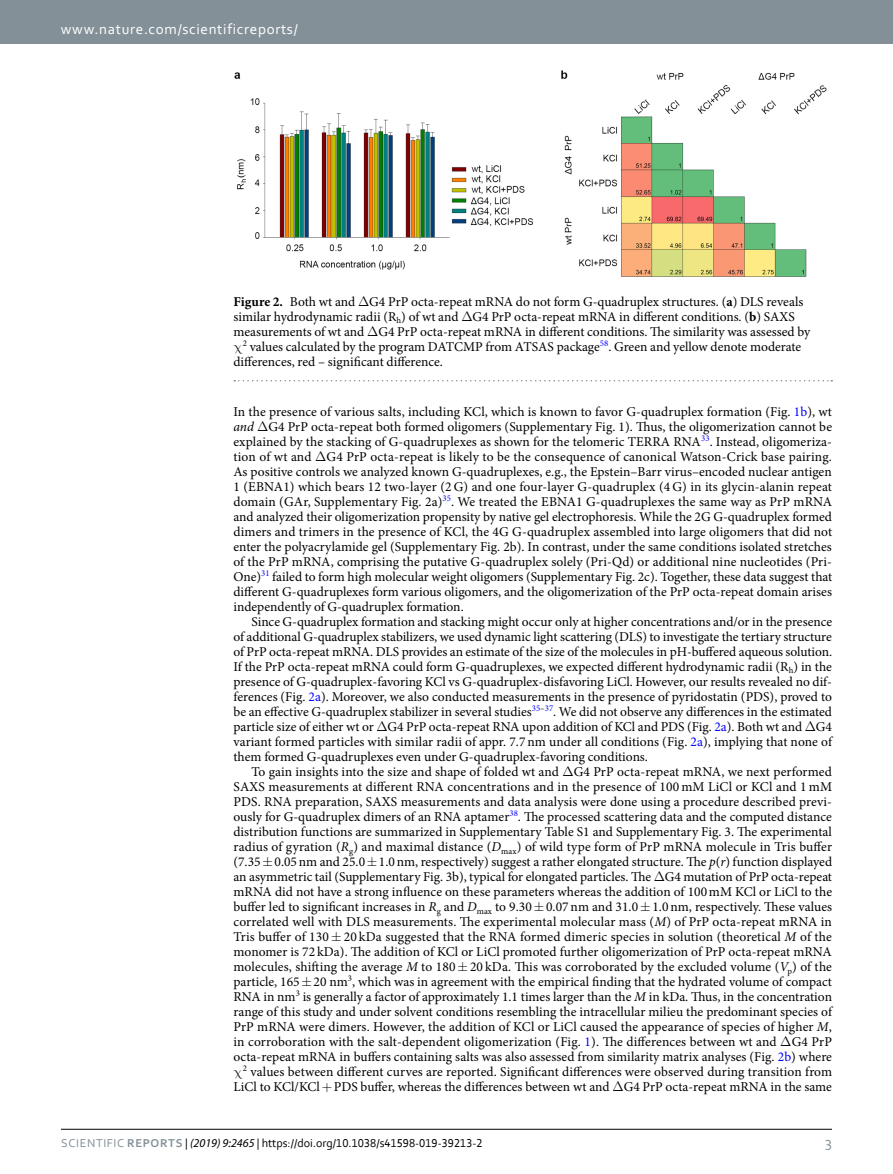
<style>
.page{position:relative;width:893px;height:1174px;background:#fff}
.page>*{position:absolute;margin:0;border:0;box-sizing:border-box;transform-origin:0 0}
.t1{font:15px "Corbel 2";letter-spacing:.045em;color:#fff}
.t2{font:15px "Corbel 2";color:#839097}
.t3{font:13.5px/15px "Minion Pro";color:#000;text-align:justify}
.t4{font:12px "Corbel";color:#000}
.s1{font-weight:700}
.s2{color:#00f}
.s3{font-style:italic}
.s4{font-family:"Corbel 2";color:#839097}
.s5{font-family:"Corbel Bold 2";color:#839097}
.s6{font-family:"Corbel 2"}
.s7{font-family:"Myriad Pro";font-style:italic}
</style>
<div class="page">
<hr style="left:61px;top:1129px;width:771px;height:1px;background:#000">
<div style="left:0;top:0;width:893px;height:43px;background:#839097"></div>
<img style="left:234px;top:70px;width:593px;height:207px">
<svg style="left:234px;top:380px;width:598px;height:1px"></svg>
<p class="t1" style="left:61px;top:19px;width:238px">www.nature.com/scientificreports/</p>
<p class="t3" style="left:233px;top:294px;width:571px"><span class="s1">Figure 2.</span> Both wt and G4 PrP octa-repeat mRNA do not form G-quadruplex structures. (<span class="s1">a</span>) DLS reveals</p>
<p class="t3" style="left:233px;top:309px;width:563px">similar hydrodynamic radii (R<sub>h</sub>) of wt and G4 PrP octa-repeat mRNA in different conditions. (<span class="s1">b</span>) SAXS</p>
<p class="t3" style="left:233px;top:324px;width:578px">measurements of wt and G4 PrP octa-repeat mRNA in different conditions. The similarity was assessed by</p>
<p class="t3" style="left:243px;top:339px;width:560px"><sup>2</sup> values calculated by the program DATCMP from ATSAS package<sup>58</sup>. Green and yellow denote moderate</p>
<p class="t3" style="left:233px;top:354px;width:211px">differences, red – significant difference.</p>
<p class="t3" style="left:233px;top:404px;width:600px">In the presence of various salts, including KCl, which is known to favor G-quadruplex formation (Fig. <span class="s2">1b</span>), wt <span class="s3">and</span> G4 PrP octa-repeat both formed oligomers (Supplementary Fig. 1). Thus, the oligomerization cannot be explained by the stacking of G-quadruplexes as shown for the telomeric TERRA RNA<sup>33</sup>. Instead, oligomeriza&shy;tion of wt and G4 PrP octa-repeat is likely to be the consequence of canonical Watson-Crick base pairing.<br>As positive controls we analyzed known G-quadruplexes, e.g., the Epstein–Barr virus–encoded nuclear antigen 1 (EBNA1) which bears 12 two-layer (2 G) and one four-layer G-quadruplex (4 G) in its glycin-alanin repeat domain (GAr, Supplementary Fig. 2a)<sup>35</sup>. We treated the EBNA1 G-quadruplexes the same way as PrP mRNA and analyzed their oligomerization propensity by native gel electrophoresis. While the 2G G-quadruplex formed dimers and trimers in the presence of KCl, the 4G G-quadruplex assembled into large oligomers that did not enter the polyacrylamide gel (Supplementary Fig. 2b). In contrast, under the same conditions isolated stretches of the PrP mRNA, comprising the putative G-quadruplex solely (Pri-Qd) or additional nine nucleotides (Pri-One)<sup>31</sup> failed to form high molecular weight oligomers (Supplementary Fig. 2c). Together, these data suggest that different G-quadruplexes form various oligomers, and the oligomerization of the PrP octa-repeat domain arises independently of G-quadruplex formation.</p>
<p class="t3" style="left:233px;top:614px;width:600px;text-indent:18px">Since G-quadruplex formation and stacking might occur only at higher concentrations and/or in the presence of additional G-quadruplex stabilizers, we used dynamic light scattering (DLS) to investigate the tertiary structure of PrP octa-repeat mRNA. DLS provides an estimate of the size of the molecules in pH-buffered aqueous solution.<br>If the PrP octa-repeat mRNA could form G-quadruplexes, we expected different hydrodynamic radii (R<sub>h</sub>) in the presence of G-quadruplex-favoring KCl vs G-quadruplex-disfavoring LiCl. However, our results revealed no dif&shy;ferences (Fig. <span class="s2">2a</span>). Moreover, we also conducted measurements in the presence of pyridostatin (PDS), proved to be an effective G-quadruplex stabilizer in several studies<sup>35</sup><sup>–</sup><sup>37</sup>. We did not observe any differences in the estimated particle size of either wt or G4 PrP octa-repeat RNA upon addition of KCl and PDS (Fig. <span class="s2">2a</span>). Both wt and G4 variant formed particles with similar radii of appr. 7.7 nm under all conditions (Fig. <span class="s2">2a</span>), implying that none of them formed G-quadruplexes even under G-quadruplex-favoring conditions.</p>
<p class="t3" style="left:233px;top:764px;width:600px;text-align:right">To gain insights into the size and shape of folded wt and G4 PrP octa-repeat mRNA, we next performed SAXS measurements at different RNA concentrations and in the presence of 100 mM LiCl or KCl and 1 mM PDS. RNA preparation, SAXS measurements and data analysis were done using a procedure described previ&shy;ously for G-quadruplex dimers of an RNA aptamer<sup>38</sup>. The processed scattering data and the computed distance distribution functions are summarized in Supplementary Table S1 and Supplementary Fig. 3. The experimental radius of gyration (<span class="s3">R</span><sub>g</sub>) and maximal distance (<span class="s3">D</span><sub>max</sub>) of wild type form of PrP mRNA molecule in Tris buffer (7.35 0.05nm and 25.0 1.0nm, respectively) suggest a rather elongated structure. The <span class="s3">p</span>(<span class="s3">r</span>) function displayed an asymmetric tail (Supplementary Fig. 3b), typical for elongated particles. The G4 mutation of PrP octa-repeat mRNA did not have a strong influence on these parameters whereas the addition of 100mM KCl or LiCl to the buffer led to significant increases in <span class="s3">R</span><sub>g</sub> and <span class="s3">D</span><sub>max</sub> to 9.30 0.07nm and 31.0 1.0nm, respectively. These values correlated well with DLS measurements. The experimental molecular mass (<span class="s3">M</span>) of PrP octa-repeat mRNA in Tris buffer of 130 20 kDa suggested that the RNA formed dimeric species in solution (theoretical <span class="s3">M</span> of the monomer is 72 kDa). The addition of KCl or LiCl promoted further oligomerization of PrP octa-repeat mRNA molecules, shifting the average <span class="s3">M</span> to 180 20 kDa. This was corroborated by the excluded volume (<span class="s3">V</span><sub>p</sub>) of the particle, 165 20 nm<sup>3</sup>, which was in agreement with the empirical finding that the hydrated volume of compact RNA in nm<sup>3</sup> is generally a factor of approximately 1.1 times larger than the <span class="s3">M</span> in kDa. Thus, in the concentration range of this study and under solvent conditions resembling the intracellular milieu the predominant species of PrP mRNA were dimers. However, the addition of KCl or LiCl caused the appearance of species of higher <span class="s3">M</span>, in corroboration with the salt-dependent oligomerization (Fig. <span class="s2">1</span>). The differences between wt and G4 PrP octa-repeat mRNA in buffers containing salts was also assessed from similarity matrix analyses (Fig. <span class="s2">2b</span>) where <sup>2</sup> values between different curves are reported. Significant differences were observed during transition from LiCl to KCl/KCl PDS buffer, whereas the differences between wt and G4 PrP octa-repeat mRNA in the same</p>
<p class="t4" style="left:61px;top:1135px;width:423px"><span class="s4">Scientific</span> <span class="s5">REPORTS</span> <span class="s6">|</span> <span class="s7">(2019) 9:2465</span> <span class="s6">|</span> https://doi.org/10.1038/s41598-019-39213-2</p>
<p class="t2" style="left:825px;top:1132px;width:8px">3</p>
</div>
